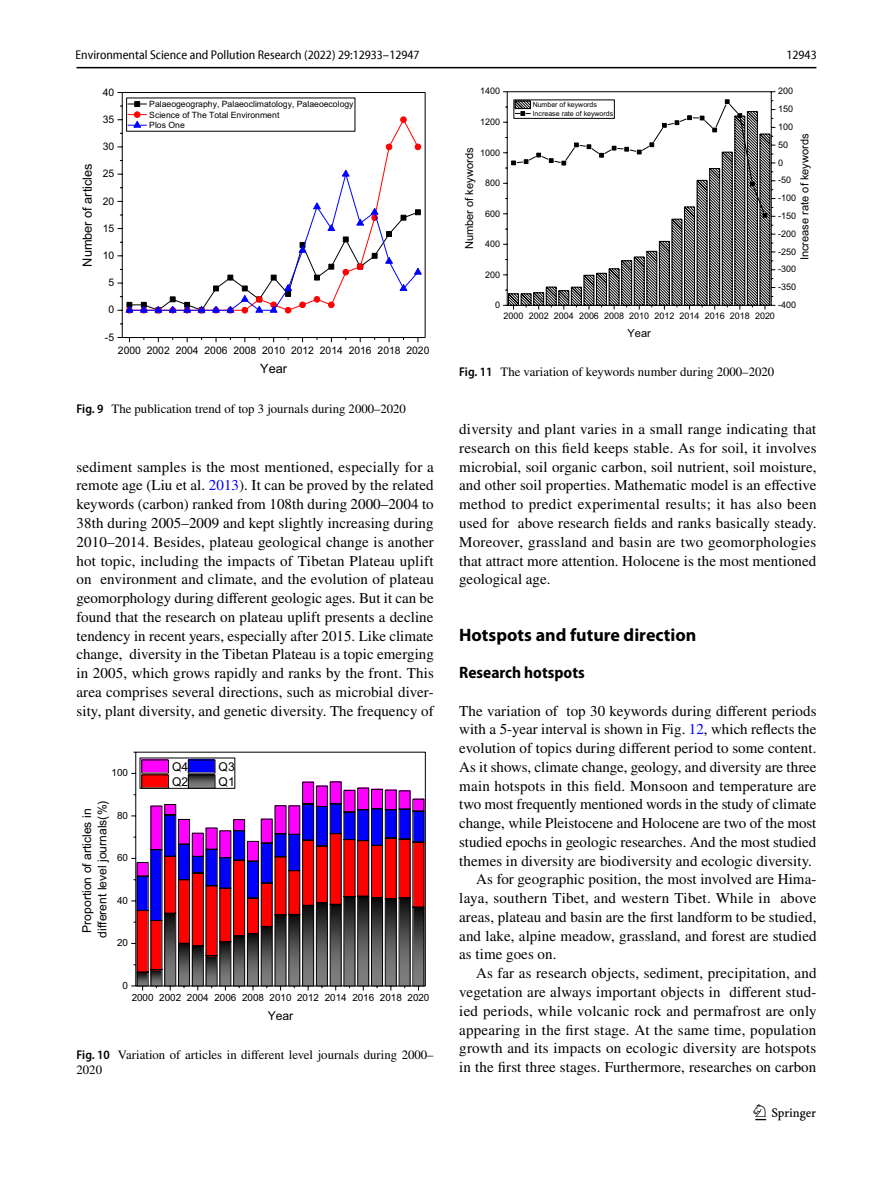
<style>
.page{position:relative;width:893px;height:1187px;background:#fff}
.page>*{position:absolute;margin:0;border:0;box-sizing:border-box;transform-origin:0 0}
.t1{font:22.5px "Springnew Regular 3";color:#000}
.t2{font:700 18px "Myriad Pro";color:#000}
.t3{font:700 semi-condensed 16.5px "Myriad Pro";color:#000}
.t4{font:15px/18.8px "STIX";letter-spacing:.005em;color:#000;text-align:justify}
.t5{font:12.75px/15px "STIX";color:#000}
.t6{font:semi-condensed 12.75px "Myriad Pro Unic";color:#000}
.t7{font:12.75px "Arial MT6";color:#000}
.t8{font:12.15px/15.5px "Arial MT7";color:#000;text-align:center}
.t9{font:11.1px "Arial MT8";color:#000}
.t10{font:10.35px "Arial MT5";color:#000}
.t11{font:9.9px "Arial MT7";color:#000}
.t12{font:9px "Arial MT8";color:#000}
.t13{font:8.7px/10.6px "Arial MT6";color:#000}
.t14{font:7.05px/8.7px "Arial MT8";color:#000}
.s1{font-family:"Myriad Pro";font-weight:600;font-stretch:semi-condensed}
.s2{color:#00f}
</style>
<div class="page">
<hr style="left:77px;top:67px;width:739px;height:1px;background:#000">
<hr style="left:122px;top:337px;width:303px;height:1px;background:#000">
<hr style="left:122px;top:92px;width:303px;height:1px;background:#000">
<hr style="left:122px;top:92px;width:1px;height:245px;background:#000">
<hr style="left:425px;top:92px;width:1px;height:245px;background:#000">
<svg style="left:386px;top:144px;width:6px;height:6px"></svg>
<svg style="left:400px;top:117px;width:6px;height:6px"></svg>
<svg style="left:415px;top:144px;width:6px;height:6px"></svg>
<svg style="left:117px;top:170px;width:305px;height:143px"></svg>
<svg style="left:117px;top:92px;width:238px;height:42px"></svg>
<img style="left:136px;top:752px;width:289px;height:233px">
<svg style="left:137px;top:781px;width:287px;height:204px"></svg>
<hr style="left:136px;top:985px;width:289px;height:1px;background:#000">
<hr style="left:136px;top:751px;width:289px;height:1px;background:#000">
<hr style="left:135px;top:752px;width:1px;height:233px;background:#000">
<hr style="left:425px;top:752px;width:1px;height:233px;background:#000">
<div style="left:188px;top:774px;width:27px;height:14px;border:1px solid #000"></div>
<hr style="left:507px;top:92px;width:1px;height:213px;background:#000">
<hr style="left:507px;top:91px;width:264px;height:1px;background:#000">
<hr style="left:771px;top:92px;width:1px;height:213px;background:#000">
<svg style="left:503px;top:99px;width:272px;height:210px"></svg>
<p class="t6" style="left:76px;top:50px;width:346px">Environmental Science and Pollution Research (2022) 29:12933–12947</p>
<p class="t6" style="left:786px;top:50px;width:32px">12943</p>
<p class="t7" style="left:78px;top:267px;width:105px;rotate:-90deg">N mu reb sel c i t rafo</p>
<p class="t10" style="left:103px;top:85px;width:13px">40</p>
<p class="t10" style="left:103px;top:112px;width:13px">35</p>
<p class="t10" style="left:103px;top:139px;width:13px">30</p>
<p class="t10" style="left:103px;top:166px;width:13px">25</p>
<p class="t10" style="left:103px;top:194px;width:13px">20</p>
<p class="t10" style="left:103px;top:221px;width:13px">15</p>
<p class="t10" style="left:103px;top:248px;width:13px">10</p>
<p class="t10" style="left:108px;top:275px;width:7px">5</p>
<p class="t10" style="left:108px;top:302px;width:7px">0</p>
<p class="t10" style="left:105px;top:330px;width:11px">-5</p>
<p class="t13" style="left:149px;top:98px;width:206px">Palaeogeography, Palaeoclimatology, Palaeoecology<br>Science of The Total Environment<br>Plos One</p>
<p class="t10" style="left:118px;top:343px;width:313px">2000 2002 2004 2006 2008 2010 2012 2014 2016 2018 2020</p>
<p class="t7" style="left:260px;top:360px;width:28px">Year</p>
<p class="t5" style="left:77px;top:401px;width:331px"><span class="s1">Fig. 9</span> The publication trend of top 3 journals during 2000–2020</p>
<p class="t4" style="left:77px;top:458px;width:359px">sediment samples is the most mentioned, especially for a remote age (Liu et al. <span class="s2">2013</span>). It can be proved by the related keywords (carbon) ranked from 108th during 2000–2004 to 38th during 2005–2009 and kept slightly increasing during 2010–2014. Besides, plateau geological change is another hot topic, including the impacts of Tibetan Plateau uplift on environment and climate, and the evolution of plateau geomorphology during different geologic ages. But it can be found that the research on plateau uplift presents a decline tendency in recent years, especially after 2015. Like climate change, diversity in the Tibetan Plateau is a topic emerging in 2005, which grows rapidly and ranks by the front. This area comprises several directions, such as microbial diver&shy;sity, plant diversity, and genetic diversity. The frequency of</p>
<p class="t11" style="left:112px;top:766px;width:18px">100</p>
<p class="t8" style="left:79px;top:937px;width:138px;rotate:-90deg">P noi t ropor sel c i t rafo ni<br>%(slanruojleveltneref f id )</p>
<p class="t11" style="left:117px;top:808px;width:12px">80</p>
<p class="t11" style="left:117px;top:851px;width:12px">60</p>
<p class="t11" style="left:117px;top:893px;width:12px">40</p>
<p class="t11" style="left:117px;top:936px;width:12px">20</p>
<p class="t11" style="left:123px;top:978px;width:7px">0</p>
<p class="t8" style="left:172px;top:758px;width:18px">Q4</p>
<p class="t8" style="left:219px;top:758px;width:18px">Q3</p>
<p class="t8" style="left:172px;top:773px;width:18px">Q2</p>
<p class="t8" style="left:219px;top:773px;width:18px">Q1</p>
<p class="t11" style="left:132px;top:991px;width:299px">2000 2002 2004 2006 2008 2010 2012 2014 2016 2018 2020</p>
<p class="t8" style="left:268px;top:1007px;width:27px">Year</p>
<p class="t5" style="left:77px;top:1048px;width:359px"><span class="s1">Fig. 10</span> Variation of articles in different level journals during 2000–<br>2020</p>
<p class="t12" style="left:480px;top:85px;width:22px">1400</p>
<p class="t12" style="left:480px;top:116px;width:22px">1200</p>
<p class="t9" style="left:461px;top:249px;width:103px;rotate:-90deg">N mu reb wyekf o sd r o</p>
<p class="t12" style="left:480px;top:146px;width:22px">1000</p>
<p class="t12" style="left:485px;top:177px;width:17px">800</p>
<p class="t12" style="left:485px;top:207px;width:17px">600</p>
<p class="t12" style="left:485px;top:238px;width:17px">400</p>
<p class="t12" style="left:485px;top:268px;width:17px">200</p>
<p class="t12" style="left:495px;top:299px;width:7px">0</p>
<p class="t14" style="left:533px;top:100px;width:82px">Number of keywords<br>Increase rate of keywords</p>
<p class="t12" style="left:778px;top:85px;width:17px">200</p>
<p class="t12" style="left:778px;top:103px;width:17px">150</p>
<p class="t12" style="left:778px;top:121px;width:17px">100</p>
<p class="t9" style="left:797px;top:260px;width:128px;rotate:-90deg">Increase rate of keywords</p>
<p class="t12" style="left:778px;top:138px;width:12px">50</p>
<p class="t12" style="left:778px;top:156px;width:7px">0</p>
<p class="t12" style="left:778px;top:174px;width:15px">-50</p>
<p class="t12" style="left:778px;top:192px;width:19px">-100</p>
<p class="t12" style="left:778px;top:210px;width:19px">-150</p>
<p class="t12" style="left:778px;top:227px;width:19px">-200</p>
<p class="t12" style="left:778px;top:245px;width:19px">-250</p>
<p class="t12" style="left:778px;top:263px;width:19px">-300</p>
<p class="t12" style="left:778px;top:281px;width:19px">-350</p>
<p class="t12" style="left:778px;top:299px;width:19px">-400</p>
<p class="t12" style="left:504px;top:310px;width:273px">2000 2002 2004 2006 2008 2010 2012 2014 2016 2018 2020</p>
<p class="t9" style="left:627px;top:325px;width:25px">Year</p>
<p class="t5" style="left:459px;top:365px;width:316px"><span class="s1">Fig. 11</span> The variation of keywords number during 2000–2020</p>
<p class="t4" style="left:459px;top:421px;width:359px">diversity and plant varies in a small range indicating that research on this field keeps stable. As for soil, it involves microbial, soil organic carbon, soil nutrient, soil moisture, and other soil properties. Mathematic model is an effective method to predict experimental results; it has also been used for above research fields and ranks basically steady.<br>Moreover, grassland and basin are two geomorphologies that attract more attention. Holocene is the most mentioned geological age.</p>
<p class="t2" style="left:459px;top:622px;width:239px">Hotspots and future direction</p>
<p class="t3" style="left:459px;top:663px;width:127px">Research hotspots</p>
<p class="t4" style="left:459px;top:702px;width:359px">The variation of top 30 keywords during different periods</p>
<p class="t4" style="left:459px;top:721px;width:359px">with a 5-year interval is shown in Fig. <span class="s2">12</span>, which reflects the</p>
<p class="t4" style="left:459px;top:739px;width:359px">evolution of topics during different period to some content.</p>
<p class="t4" style="left:459px;top:758px;width:359px">As it shows, climate change, geology, and diversity are three</p>
<p class="t4" style="left:459px;top:777px;width:359px">main hotspots in this field. Monsoon and temperature are</p>
<p class="t4" style="left:459px;top:796px;width:359px">two most frequently mentioned words in the study of climate</p>
<p class="t4" style="left:459px;top:814px;width:359px">change, while Pleistocene and Holocene are two of the most</p>
<p class="t4" style="left:459px;top:833px;width:359px">studied epochs in geologic researches. And the most studied</p>
<p class="t4" style="left:459px;top:852px;width:354px">themes in diversity are biodiversity and ecologic diversity.</p>
<p class="t4" style="left:476px;top:871px;width:342px">As for geographic position, the most involved are Hima-</p>
<p class="t4" style="left:459px;top:889px;width:359px">laya, southern Tibet, and western Tibet. While in above</p>
<p class="t4" style="left:459px;top:908px;width:359px">areas, plateau and basin are the first landform to be studied,</p>
<p class="t4" style="left:459px;top:927px;width:359px">and lake, alpine meadow, grassland, and forest are studied</p>
<p class="t4" style="left:459px;top:946px;width:99px">as time goes on.</p>
<p class="t4" style="left:476px;top:964px;width:342px">As far as research objects, sediment, precipitation, and</p>
<p class="t4" style="left:459px;top:983px;width:359px">vegetation are always important objects in different stud-</p>
<p class="t4" style="left:459px;top:1002px;width:359px">ied periods, while volcanic rock and permafrost are only</p>
<p class="t4" style="left:459px;top:1021px;width:359px">appearing in the first stage. At the same time, population</p>
<p class="t4" style="left:459px;top:1039px;width:359px">growth and its impacts on ecologic diversity are hotspots</p>
<p class="t4" style="left:459px;top:1058px;width:359px">in the first three stages. Furthermore, researches on carbon</p>
<h1 class="t1" style="left:755px;top:1104px;width:62px">1 3</h1>
</div>
